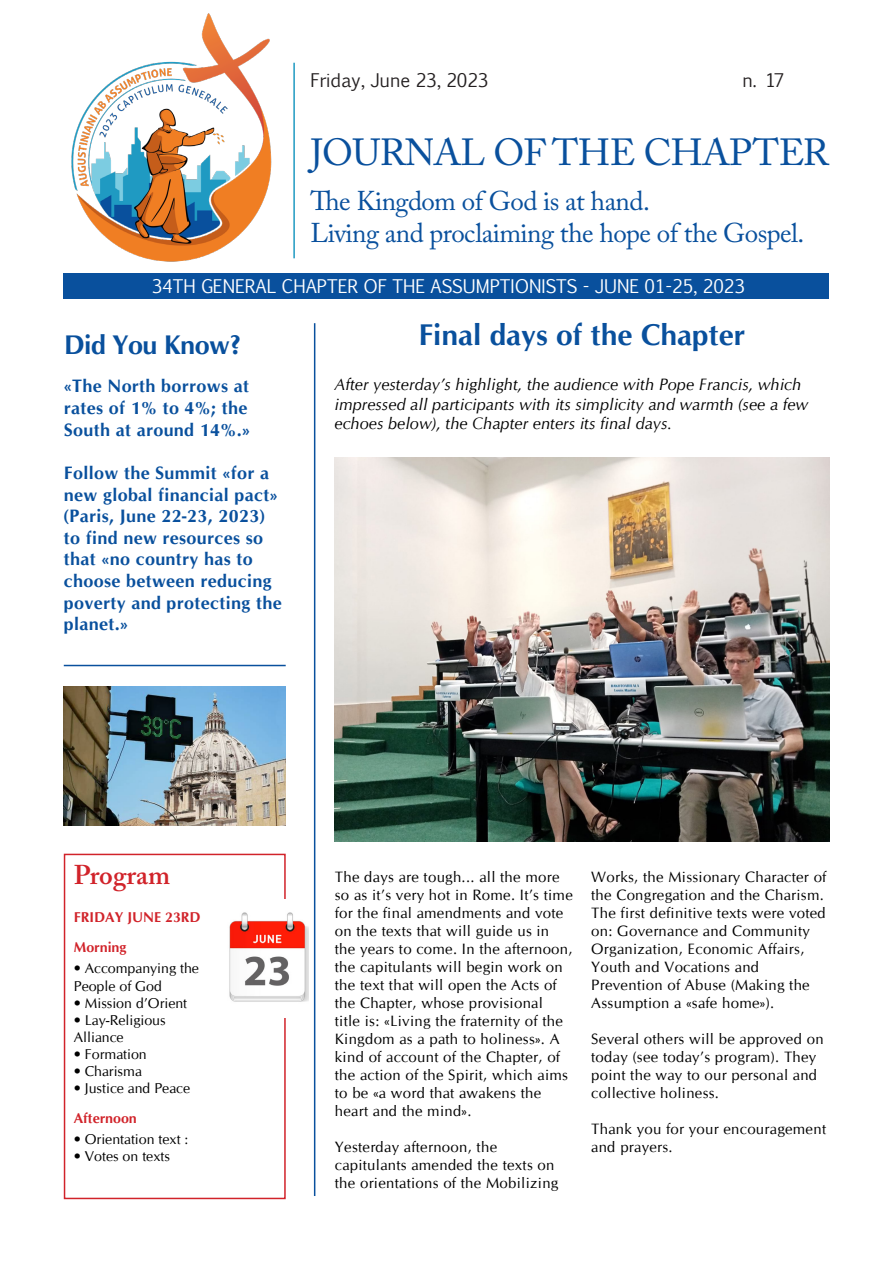
<style>
.page{position:relative;width:893px;height:1263px;background:#fff}
.page>*{position:absolute;margin:0;border:0;box-sizing:border-box;transform-origin:0 0}
.t1{font:37.5px "Adobe Caslon Pro";letter-spacing:-.02em;color:#09509d}
._1_titolo_articolo{font:700 30px "CG Omega";color:#09509d}
.t2{font:27px "Adobe Caslon Pro";letter-spacing:-.02em;color:#09509d}
._1_titolo_articolo-2{font:700 27px "CG Omega";letter-spacing:-.02em;color:#09509d}
._1_titolo_articolo-3{font:600 27px "Adobe Caslon Pro";color:#d1232a}
.Normale{font:700 18px/21.6px "CG Omega";letter-spacing:.02em;color:#09509d}
.t3{font:18px "Euphemia CAS";color:#fff}
.t4{font:18px "Euphemia CAS";color:#231f20}
.Normale-2{font:italic 16.5px/19.8px "CG Omega";color:#000}
.Normale-3{font:15px/18px "CG Omega";letter-spacing:.02em;color:#000}
.Normale-4{font:14.25px/17.1px "CG Omega";color:#000}
.Normale-5{font:700 14.25px "CG Omega";color:#d1232a}
</style>
<div class="page">
<hr style="left:293px;top:63px;width:2px;height:195px;background:#1f9ac2">
<img style="left:71px;top:13px;width:201px;height:249px">
<div style="left:64px;top:273px;width:765px;height:26px;background:#09509d"></div>
<img style="left:334px;top:457px;width:495px;height:385px">
<hr style="left:314px;top:323px;width:1px;height:873px;background:#09509d">
<div style="left:64px;top:854px;width:222px;height:345px;border:2px solid #d1232a"></div>
<img style="left:229px;top:899px;width:79px;height:119px">
<hr style="left:64px;top:665px;width:222px;height:1px;background:#09509d">
<img style="left:64px;top:686px;width:222px;height:139px">
<p class="t4" style="left:310px;top:67px;width:179px">Friday, June 23, 2023</p>
<p class="t4" style="left:742px;top:67px;width:43px">n. 17</p>
<p class="t1" style="left:310px;top:130px;width:520px">JOURNAL OF THE CHAPTER</p>
<p class="t2" style="left:310px;top:185px;width:341px">The Kingdom of God is at hand.</p>
<p class="t2" style="left:310px;top:217px;width:495px">Living and proclaiming the hope of the Gospel.</p>
<p class="t3" style="left:152px;top:273px;width:595px">34TH GENERAL CHAPTER OF THE ASSUMPTIONISTS - JUNE 01-25, 2023</p>
<p class="_1_titolo_articolo" style="left:418px;top:317px;width:328px">Final days of the Chapter</p>
<p class="_1_titolo_articolo-2" style="left:64px;top:328px;width:179px">Did You Know?</p>
<p class="Normale" style="left:64px;top:375px;width:188px">«The North borrows at rates of 1% to 4%; the<br>South at around 14%.»</p>
<p class="Normale" style="left:64px;top:462px;width:220px">Follow the Summit «for a new global financial pact» (Paris, June 22-23, 2023) to find new resources so that «no country has to choose between reducing poverty and protecting the planet.»</p>
<p class="Normale-2" style="left:334px;top:374px;width:475px">After yesterday’s highlight, the audience with Pope Francis, which impressed all participants with its simplicity and warmth (see a few echoes below), the Chapter enters its final days.</p>
<p class="_1_titolo_articolo-3" style="left:74px;top:858px;width:98px">Program</p>
<p class="Normale-5" style="left:74px;top:909px;width:128px">FRIDAY JUNE 23RD</p>
<p class="Normale-5" style="left:74px;top:939px;width:54px">Morning</p>
<p class="Normale-4" style="left:74px;top:960px;width:127px">• Accompanying the<br>People of God</p>
<p class="Normale-4" style="left:74px;top:994px;width:115px">• Mission d’Orient</p>
<p class="Normale-4" style="left:74px;top:1011px;width:93px">• Lay-Religious<br>Alliance</p>
<p class="Normale-4" style="left:74px;top:1046px;width:75px">• Formation</p>
<p class="Normale-4" style="left:74px;top:1063px;width:70px">• Charisma</p>
<p class="Normale-4" style="left:74px;top:1080px;width:118px">• Justice and Peace</p>
<p class="Normale-5" style="left:74px;top:1109px;width:65px">Afternoon</p>
<p class="Normale-4" style="left:74px;top:1131px;width:116px">• Orientation text :</p>
<p class="Normale-4" style="left:74px;top:1148px;width:98px">• Votes on texts</p>
<p class="Normale-3" style="left:335px;top:868px;width:239px">The days are tough... all the more so as it’s very hot in Rome. It’s time for the final amendments and vote on the texts that will guide us in the years to come. In the afternoon, the capitulants will begin work on the text that will open the Acts of the Chapter, whose provisional<br>title is: «Living the fraternity of the<br>Kingdom as a path to holiness». A kind of account of the Chapter, of the action of the Spirit, which aims to be «a word that awakens the heart and the mind».</p>
<p class="Normale-3" style="left:335px;top:1138px;width:225px">Yesterday afternoon, the capitulants amended the texts on the orientations of the Mobilizing</p>
<p class="Normale-3" style="left:591px;top:868px;width:237px">Works, the Missionary Character of the Congregation and the Charism.</p>
<p class="Normale-3" style="left:591px;top:904px;width:236px">The first definitive texts were voted on: Governance and Community<br>Organization, Economic Affairs,<br>Youth and Vocations and<br>Prevention of Abuse (Making the<br>Assumption a «safe home»).</p>
<p class="Normale-3" style="left:591px;top:1030px;width:234px">Several others will be approved on today (see today’s program). They point the way to our personal and collective holiness.</p>
<p class="Normale-3" style="left:591px;top:1120px;width:236px">Thank you for your encouragement and prayers.</p>
</div>
